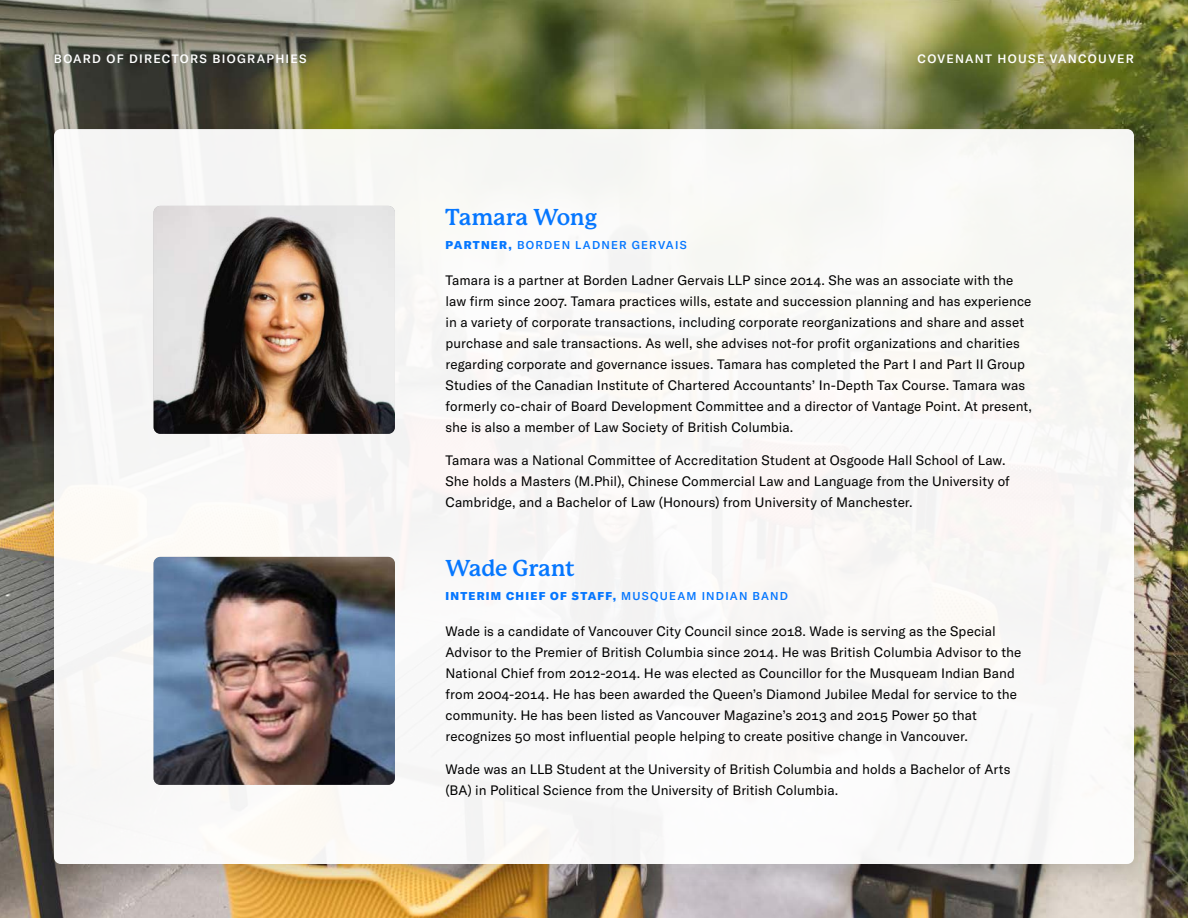
<style>
.page{position:relative;width:1188px;height:918px;background:#fff}
.page>*{position:absolute;margin:0;border:0;box-sizing:border-box;transform-origin:0 0}
.t1{font:700 22.5px "P22 Mackinac Pro";letter-spacing:-.015em;color:#0677ff}
.t2{font:13.5px/21px "GT America";letter-spacing:.005em;color:#000}
.t3{font:500 12px "GT America";letter-spacing:.105em;color:#fff}
.t4{font:900 11.25px "GT America";letter-spacing:.11em;color:#0677ff}
.t5{font:500 11.25px "GT America";letter-spacing:.105em;color:#0677ff}
.s1{font-weight:900}
.s2{font-weight:500}
</style>
<div class="page">
<img style="left:0;top:0;width:1188px;height:918px">
<div style="left:32px;top:113px;width:1124px;height:780px;background:#000;opacity:.15"></div>
<div style="left:54px;top:129px;width:1080px;height:735px;background:#f9f8f6;border-radius:7px"></div>
<img style="left:154px;top:206px;width:241px;height:228px">
<img style="left:154px;top:557px;width:241px;height:228px">
<p class="t3" style="left:54px;top:51px;width:254px">BOARD OF DIRECTORS BIOGRAPHIES</p>
<p class="t3" style="left:918px;top:51px;width:218px">COVENANT HOUSE VANCOUVER</p>
<h1 class="t1" style="left:446px;top:204px;width:153px">Tamara Wong</h1>
<p class="t5" style="left:446px;top:238px;width:243px"><span class="s1">PARTNER,</span> BORDEN LADNER GERVAIS</p>
<p class="t2" style="left:446px;top:270px;width:588px">Tamara is a partner at Borden Ladner Gervais LLP since 2014. She was an associate with the law firm since 2007. Tamara practices wills, estate and succession planning and has experience in a variety of corporate transactions, including corporate reorganizations and share and asset purchase and sale transactions. As well, she advises not-for profit organizations and charities regarding corporate and governance issues. Tamara has completed the Part I and Part II Group Studies of the Canadian Institute of Chartered Accountants’ In-Depth Tax Course. Tamara was formerly co-chair of Board Development Committee and a director of Vantage Point. At present, she is also a member of Law Society of British Columbia.</p>
<p class="t2" style="left:446px;top:450px;width:566px">Tamara was a National Committee of Accreditation Student at Osgoode Hall School of Law.<br>She holds a Masters (M.Phil), Chinese Commercial Law and Language from the University of<br>Cambridge, and a Bachelor of Law (Honours) from University of Manchester.</p>
<h1 class="t1" style="left:446px;top:555px;width:131px">Wade Grant</h1>
<p class="t4" style="left:446px;top:589px;width:344px">INTERIM CHIEF OF STAFF, <span class="s2">MUSQUEAM INDIAN BAND</span></p>
<p class="t2" style="left:446px;top:621px;width:577px">Wade is a candidate of Vancouver City Council since 2018. Wade is serving as the Special Advisor to the Premier of British Columbia since 2014. He was British Columbia Advisor to the National Chief from 2012-2014. He was elected as Councillor for the Musqueam Indian Band from 2004-2014. He has been awarded the Queen’s Diamond Jubilee Medal for service to the community. He has been listed as Vancouver Magazine’s 2013 and 2015 Power 50 that recognizes 50 most influential people helping to create positive change in Vancouver.</p>
<p class="t2" style="left:446px;top:759px;width:566px">Wade was an LLB Student at the University of British Columbia and holds a Bachelor of Arts (BA) in Political Science from the University of British Columbia.</p>
</div>
